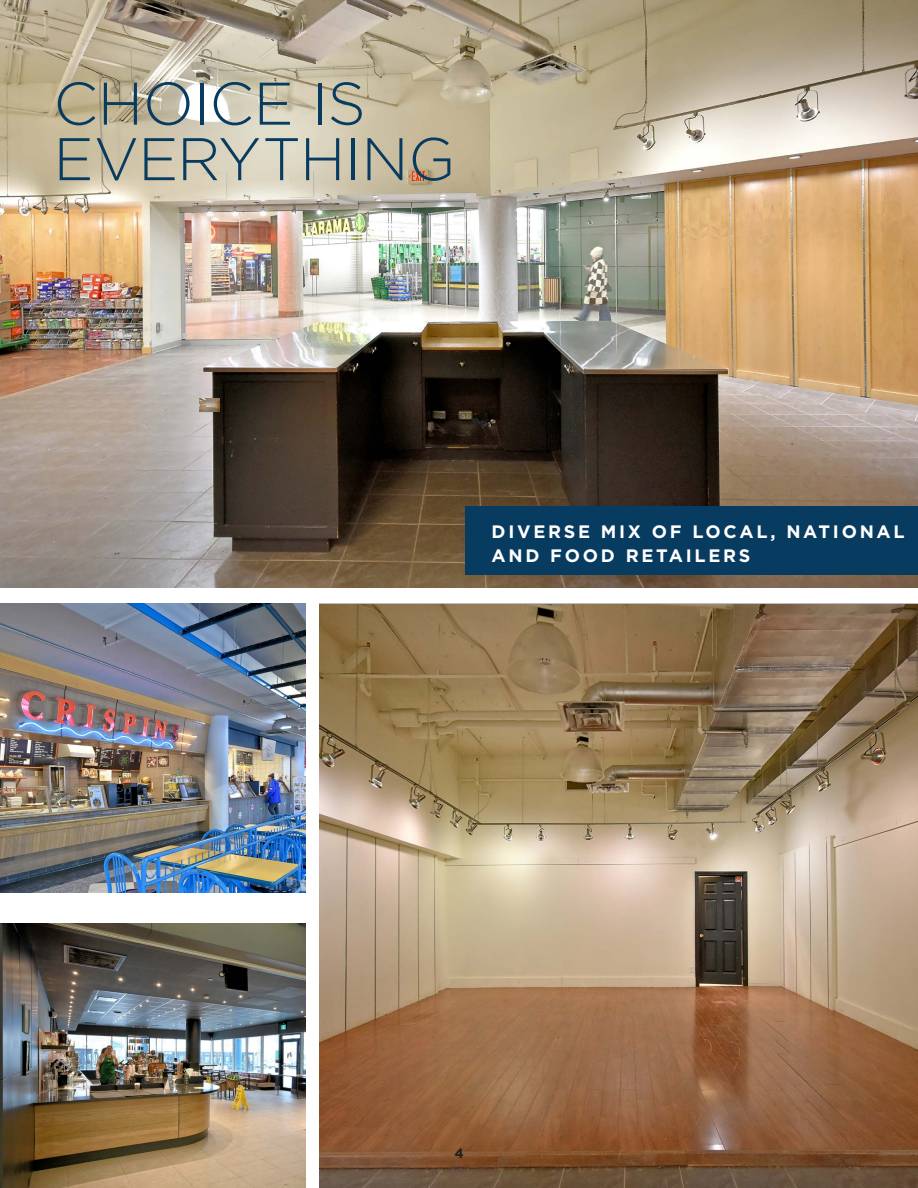
<style>
.page{position:relative;width:918px;height:1188px;background:#fff}
.page>*{position:absolute;margin:0;border:0;box-sizing:border-box;transform-origin:0 0}
.Page_Headline_-_white{font:300 60px/55.5px "Gotham";letter-spacing:-.005em;color:#083b60}
.Labels{font:700 18px/24px "Gotham";letter-spacing:.15em;color:#fff}
.t1{font:700 13.5px "Gotham";color:#231f20}
</style>
<div class="page">
<img style="left:0;top:0;width:918px;height:588px">
<img style="left:320px;top:605px;width:598px;height:583px">
<img style="left:0;top:604px;width:306px;height:289px">
<img style="left:0;top:923px;width:306px;height:265px">
<div style="left:466px;top:506px;width:452px;height:69px;background:#083b60"></div>
<img style="left:200px;top:399px;width:19px;height:12px">
<p class="Page_Headline_-_white" style="left:53px;top:74px;width:403px">CHOICE IS<br>EVERYTHING</p>
<p class="Labels" style="left:492px;top:520px;width:415px">DIVERSE MIX OF LOCAL, NATIONAL<br>AND FOOD RETAILERS</p>
<p class="t1" style="left:454px;top:1144px;width:11px">4</p>
</div>
